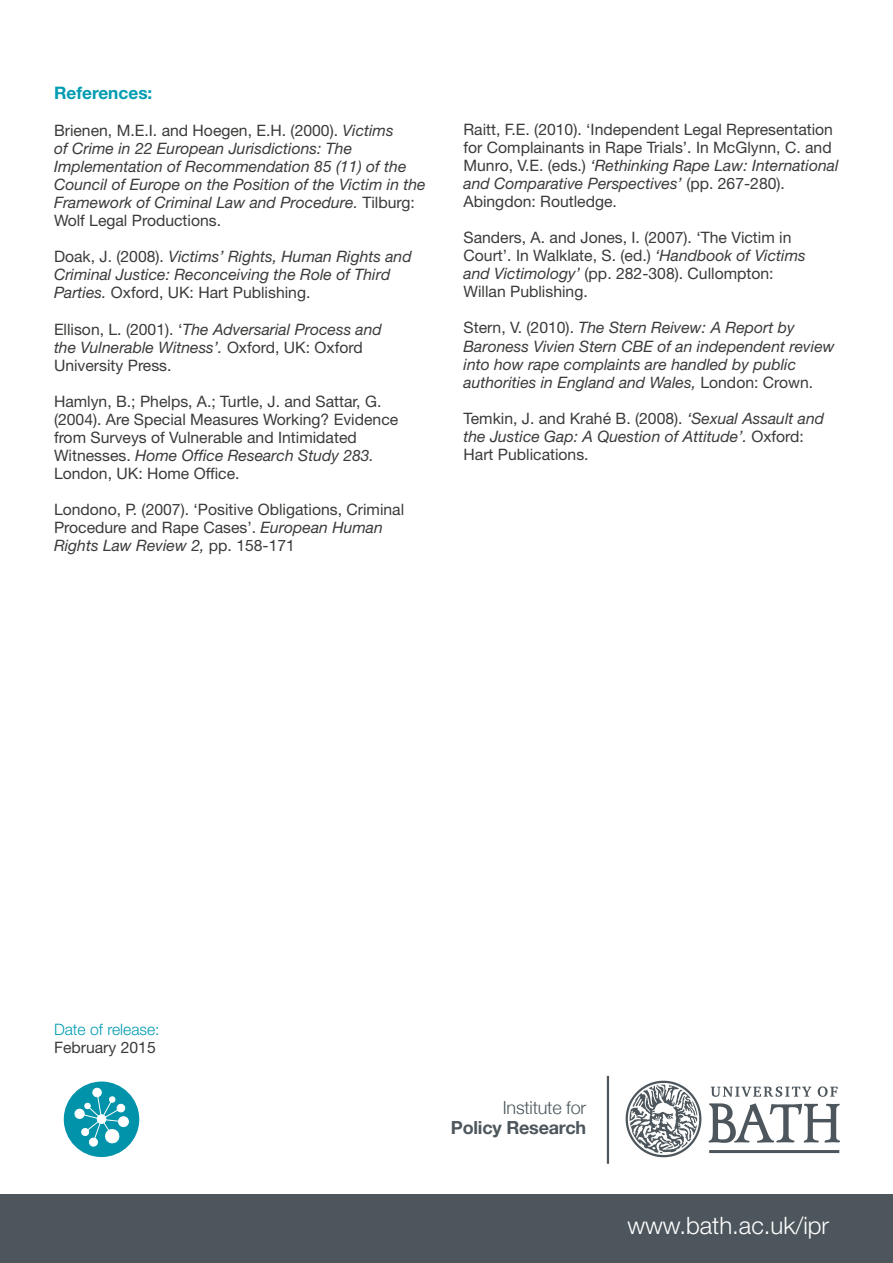
<style>
.page{position:relative;width:893px;height:1263px;background:#fff}
.page>*{position:absolute;margin:0;border:0;box-sizing:border-box;transform-origin:0 0}
.t1{font:300 24px "Helvetica Neue LT Std";color:#fff}
.t2{font:700 18px "Helvetica Neue";letter-spacing:-.01em;color:#4c565c}
.t3{font:300 18px "Helvetica Neue";letter-spacing:-.01em;color:#4c565c}
.Pa2{font:700 17.25px "Helvetica Neue LT Std";color:#009cb1}
.Pa2-2{font:15.75px/18px "Helvetica Neue LT Std";color:#3b3b3a}
.Pa2-3{font:italic 15.75px/18px "Helvetica Neue LT Std";color:#3b3b3a}
.t4{font:300 15.75px "Helvetica Neue LT Std";color:#009cb1}
.t5{font:15.75px "Helvetica Neue LT Std";color:#3c3c3b}
.s1{font-style:normal}
.s2{font-style:italic}
</style>
<div class="page">
<div style="left:0;top:1195px;width:893px;height:68px;background:#4c565c"></div>
<div style="left:64px;top:1081px;width:75px;height:76px;background:#0093a9;border-radius:50%"></div>
<div style="left:93px;top:1088px;width:9px;height:9px;background:#fff;border-radius:4px"></div>
<div style="left:92px;top:1087px;width:10px;height:10px;border:1px solid #fff;border-radius:4px"></div>
<div style="left:118px;top:1116px;width:11px;height:11px;background:#fff;border-radius:50%"></div>
<div style="left:118px;top:1116px;width:11px;height:11px;border:1px solid #fff;border-radius:50%"></div>
<svg style="left:74px;top:1092px;width:52px;height:56px"></svg>
<img style="left:625px;top:1080px;width:214px;height:78px">
<hr style="left:607px;top:1076px;width:2px;height:88px;background:#4c565c">
<p class="Pa2" style="left:54px;top:83px;width:100px">References:</p>
<p class="Pa2-3" style="left:54px;top:121px;width:373px"><span class="s1">Brienen, M.E.I. and Hoegen, E.H. (2000).</span> Victims<br>of Crime in 22 European Jurisdictions: The Implementation of Recommendation 85 (11) of the Council of Europe on the Position of the Victim in the Framework of Criminal Law and Procedure. <span class="s1">Tilburg:<br>Wolf Legal Productions.</span></p>
<p class="Pa2-3" style="left:54px;top:247px;width:359px"><span class="s1">Doak, J. (2008).</span> Victims’ Rights, Human Rights and<br>Criminal Justice: Reconceiving the Role of Third<br>Parties. <span class="s1">Oxford, UK: Hart Publishing.</span></p>
<p class="Pa2-3" style="left:54px;top:320px;width:329px"><span class="s1">Ellison, L. (2001). ‘</span>The Adversarial Process and</p>
<p class="Pa2-2" style="left:54px;top:338px;width:310px"><span class="s2">the Vulnerable Witness’.</span> Oxford, UK: Oxford<br>University Press.</p>
<p class="Pa2-2" style="left:54px;top:392px;width:346px">Hamlyn, B.; Phelps, A.; Turtle, J. and Sattar, G. (2004). Are Special Measures Working? Evidence from Surveys of Vulnerable and Intimidated Witnesses. <span class="s2">Home Office Research Study 283.<br></span>London, UK: Home Office.</p>
<p class="Pa2-2" style="left:54px;top:500px;width:352px">Londono, P. (2007). ‘Positive Obligations, Criminal<br>Procedure and Rape Cases’. <span class="s2">European Human<br>Rights Law Review 2,</span> pp. 158-171</p>
<p class="Pa2-2" style="left:463px;top:120px;width:377px">Raitt, F.E. (2010). ‘Independent Legal Representation for Complainants in Rape Trials’. In McGlynn, C. and Munro, V.E. (eds.) <span class="s2">‘Rethinking Rape Law: International and Comparative Perspectives’</span> (pp. 267-280).<br>Abingdon: Routledge.</p>
<p class="Pa2-2" style="left:463px;top:228px;width:344px">Sanders, A. and Jones, I. (2007). ‘The Victim in<br>Court’. In Walklate, S. (ed.) <span class="s2">‘Handbook of Victims</span></p>
<p class="Pa2-2" style="left:463px;top:264px;width:312px"><span class="s2">and Victimology’</span> (pp. 282-308). Cullompton:</p>
<p class="Pa2-2" style="left:463px;top:282px;width:126px">Willan Publishing.</p>
<p class="Pa2-3" style="left:463px;top:319px;width:373px"><span class="s1">Stern, V. (2010).</span> The Stern Reivew: A Report by Baroness Vivien Stern CBE of an independent review into how rape complaints are handled by public authorities in England and Wales, <span class="s1">London: Crown.</span></p>
<p class="Pa2-3" style="left:463px;top:409px;width:362px"><span class="s1">Temkin, J. and Krahé B. (2008).</span> ‘Sexual Assault and the Justice Gap: A Question of Attitude’. <span class="s1">Oxford:</span></p>
<p class="Pa2-2" style="left:463px;top:445px;width:127px">Hart Publications.</p>
<p class="t4" style="left:54px;top:1019px;width:107px">Date of release:</p>
<p class="t5" style="left:54px;top:1038px;width:103px">February 2015</p>
<p class="t3" style="left:503px;top:1097px;width:85px">Institute for</p>
<p class="t2" style="left:451px;top:1116px;width:137px">Policy Research</p>
<p class="t1" style="left:627px;top:1211px;width:203px">www.bath.ac.uk/ipr</p>
</div>
